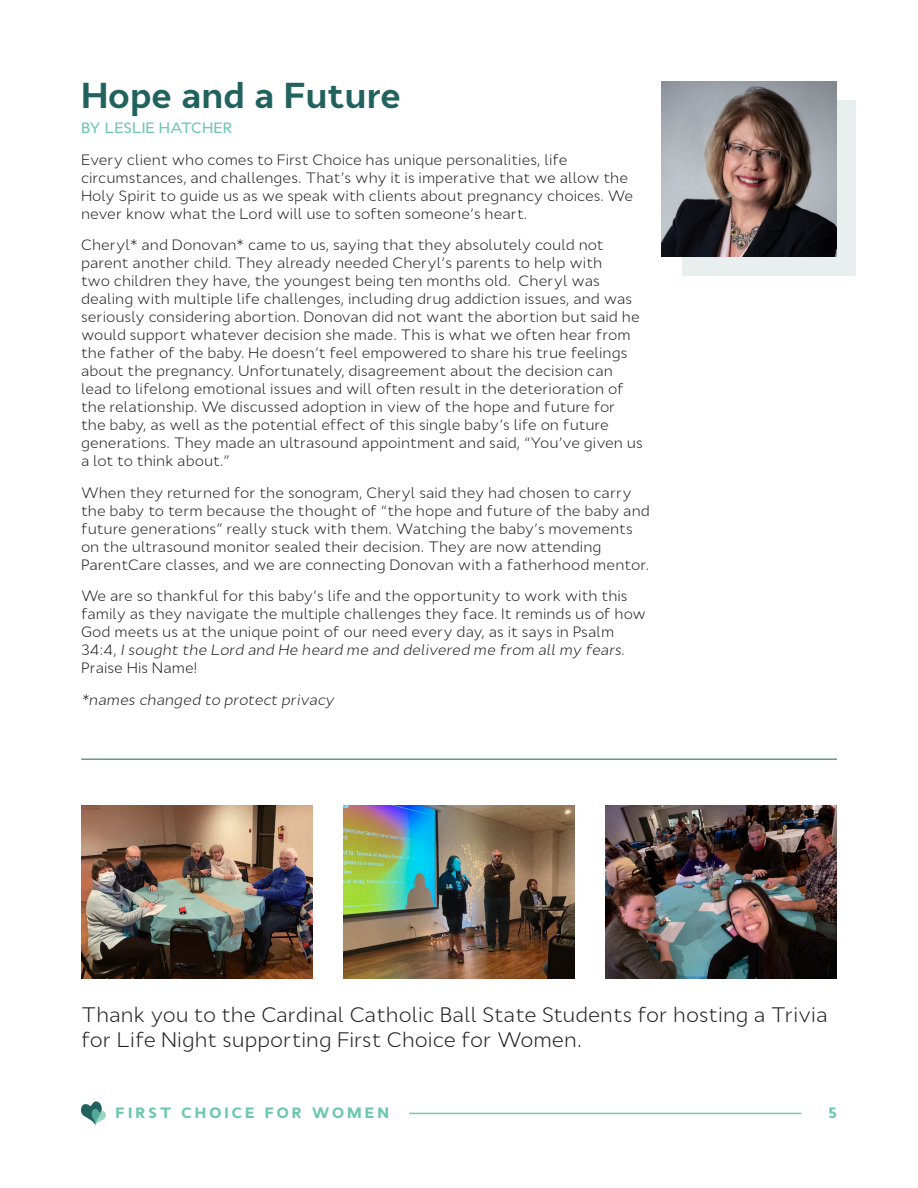
<style>
.page{position:relative;width:918px;height:1188px;background:#fff}
.page>*{position:absolute;margin:0;border:0;box-sizing:border-box;transform-origin:0 0}
.t1{font:700 36px "Cyntho Pro";color:#21625f}
.t2{font:300 21px/25.2px "Cyntho Pro";color:#231f20}
.t3{font:300 15px/18px "Cyntho Pro";color:#231f20}
.t4{font:italic 300 15px "Cyntho Pro";color:#231f20}
.t5{font:900 15px "Cyntho Pro";letter-spacing:.2em;color:#6dc7b1}
.t6{font:500 15px "Cyntho Pro";color:#6dc7b1}
.s1{font-style:italic}
</style>
<div class="page">
<hr style="left:409px;top:1113px;width:392px;height:1px;background:#6dc7b1">
<svg style="left:81px;top:1101px;width:25px;height:24px"></svg>
<div style="left:682px;top:100px;width:173px;height:176px;background:#e9efef"></div>
<img style="left:662px;top:81px;width:175px;height:175px">
<img style="left:81px;top:805px;width:231px;height:174px">
<img style="left:343px;top:805px;width:232px;height:174px">
<img style="left:606px;top:805px;width:231px;height:174px">
<hr style="left:81px;top:759px;width:756px;height:1px;background:#21625f">
<p class="t1" style="left:81px;top:73px;width:321px">Hope and a Future</p>
<p class="t6" style="left:81px;top:118px;width:153px">BY LESLIE HATCHER</p>
<p class="t3" style="left:81px;top:150px;width:554px">Every client who comes to First Choice has unique personalities, life circumstances, and challenges. That’s why it is imperative that we allow the Holy Spirit to guide us as we speak with clients about pregnancy choices. We never know what the Lord will use to soften someone’s heart.</p>
<p class="t3" style="left:81px;top:236px;width:563px">Cheryl* and Donovan* came to us, saying that they absolutely could not parent another child. They already needed Cheryl’s parents to help with<br>two children they have, the youngest being ten months old. Cheryl was dealing with multiple life challenges, including drug addiction issues, and was seriously considering abortion. Donovan did not want the abortion but said he would support whatever decision she made. This is what we often hear from the father of the baby. He doesn’t feel empowered to share his true feelings about the pregnancy. Unfortunately, disagreement about the decision can lead to lifelong emotional issues and will often result in the deterioration of the relationship. We discussed adoption in view of the hope and future for the baby, as well as the potential effect of this single baby’s life on future generations. They made an ultrasound appointment and said, “You’ve given us a lot to think about.”</p>
<p class="t3" style="left:81px;top:483px;width:570px">When they returned for the sonogram, Cheryl said they had chosen to carry the baby to term because the thought of “the hope and future of the baby and future generations” really stuck with them. Watching the baby’s movements on the ultrasound monitor sealed their decision. They are now attending ParentCare classes, and we are connecting Donovan with a fatherhood mentor.</p>
<p class="t3" style="left:81px;top:587px;width:567px">We are so thankful for this baby’s life and the opportunity to work with this family as they navigate the multiple challenges they face. It reminds us of how God meets us at the unique point of our need every day, as it says in Psalm 34:4, <span class="s1">I sought the Lord and He heard me and delivered me from all my fears.<br></span>Praise His Name!</p>
<p class="t4" style="left:81px;top:690px;width:255px">*names changed to protect privacy</p>
<p class="t2" style="left:81px;top:1002px;width:748px">Thank you to the Cardinal Catholic Ball State Students for hosting a Trivia for Life Night supporting First Choice for Women.</p>
<p class="t5" style="left:116px;top:1104px;width:275px">FIRST CHOICE FOR WOMEN</p>
<p class="t5" style="left:828px;top:1104px;width:10px">5</p>
</div>
